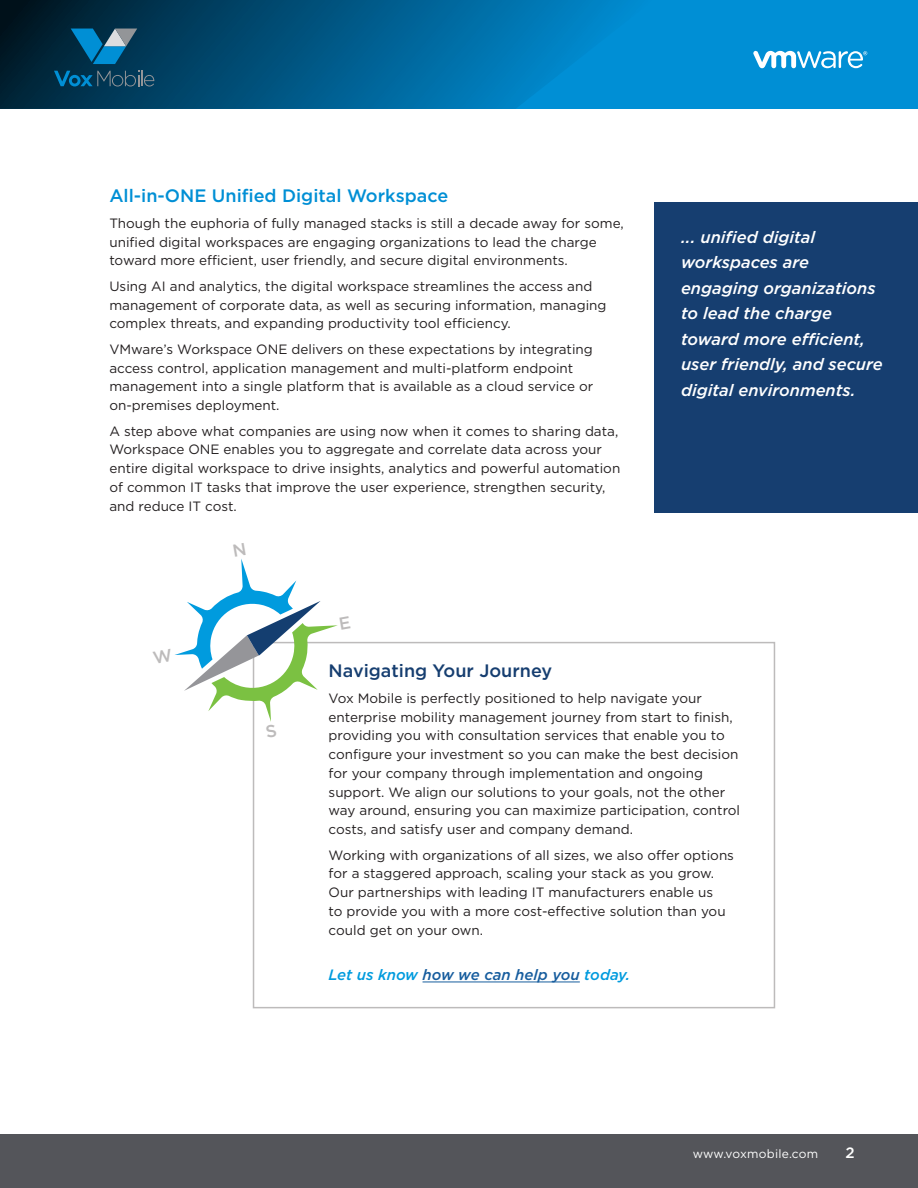
<style>
.page{position:relative;width:918px;height:1188px;background:#fff}
.page>*{position:absolute;margin:0;border:0;box-sizing:border-box;transform-origin:0 0}
.Main_subhhead{font:500 18px "Gotham";color:#008fd5}
.Main_subhhead-2{font:500 18px "Gotham";color:#163e70}
.Body_text{font:italic 500 16.5px/25.5px "Gotham";color:#fff}
.Body_text-2{font:italic 500 15px "Gotham";color:#009bde}
.t1{font:500 15px "Gotham";color:#fff}
.Body_text-3{font:13.5px/18.8px "Gotham";color:#231f20}
.t2{font:12px "Gotham";letter-spacing:.02em;color:#fff}
.s1{color:#175d9e}
</style>
<div class="page">
<div style="left:0;top:1134px;width:918px;height:54px;background:#54555a"></div>
<div style="left:0;top:0;width:918px;height:109px;background:#008fd5"></div>
<svg style="left:0;top:0;width:621px;height:109px;background:#005885"></svg>
<svg style="left:71px;top:29px;width:66px;height:35px"></svg>
<svg style="left:54px;top:71px;width:100px;height:15px"></svg>
<svg style="left:753px;top:51px;width:114px;height:17px"></svg>
<div style="left:654px;top:202px;width:264px;height:311px;background:#163e70"></div>
<div style="left:253px;top:642px;width:522px;height:366px;border:2px solid #bdbbbb"></div>
<hr style="left:423px;top:982px;width:157px;height:1px;background:#175d9e">
<svg style="left:175px;top:559px;width:176px;height:179px"></svg>
<p class="Main_subhhead" style="left:109px;top:184px;width:340px">All-in-ONE Unified Digital Workspace</p>
<p class="Body_text-3" style="left:109px;top:213px;width:516px">Though the euphoria of fully managed stacks is still a decade away for some, unified digital workspaces are engaging organizations to lead the charge toward more efficient, user friendly, and secure digital environments.</p>
<p class="Body_text-3" style="left:109px;top:276px;width:499px">Using AI and analytics, the digital workspace streamlines the access and management of corporate data, as well as securing information, managing complex threats, and expanding productivity tool efficiency.</p>
<p class="Body_text-3" style="left:109px;top:339px;width:485px">VMware’s Workspace ONE delivers on these expectations by integrating access control, application management and multi-platform endpoint management into a single platform that is available as a cloud service or on-premises deployment.</p>
<p class="Body_text-3" style="left:109px;top:421px;width:512px">A step above what companies are using now when it comes to sharing data, Workspace ONE enables you to aggregate and correlate data across your entire digital workspace to drive insights, analytics and powerful automation of common IT tasks that improve the user experience, strengthen security, and reduce IT cost.</p>
<p class="Body_text" style="left:681px;top:224px;width:203px">... unified digital workspaces are engaging organizations to lead the charge toward more efficient, user friendly, and secure digital environments.</p>
<p class="Main_subhhead-2" style="left:329px;top:659px;width:225px">Navigating Your Journey</p>
<p class="Body_text-3" style="left:329px;top:689px;width:413px">Vox Mobile is perfectly positioned to help navigate your enterprise mobility management journey from start to finish, providing you with consultation services that enable you to configure your investment so you can make the best decision for your company through implementation and ongoing support. We align our solutions to your goals, not the other way around, ensuring you can maximize participation, control costs, and satisfy user and company demand.</p>
<p class="Body_text-3" style="left:329px;top:845px;width:407px">Working with organizations of all sizes, we also offer options for a staggered approach, scaling your stack as you grow.<br>Our partnerships with leading IT manufacturers enable us<br>to provide you with a more cost-effective solution than you could get on your own.</p>
<p class="Body_text-2" style="left:329px;top:965px;width:303px">Let us know <span class="s1">how we can help you</span> today.</p>
<p class="t2" style="left:693px;top:1146px;width:127px">www.voxmobile.com</p>
<p class="t1" style="left:845px;top:1143px;width:11px">2</p>
</div>
